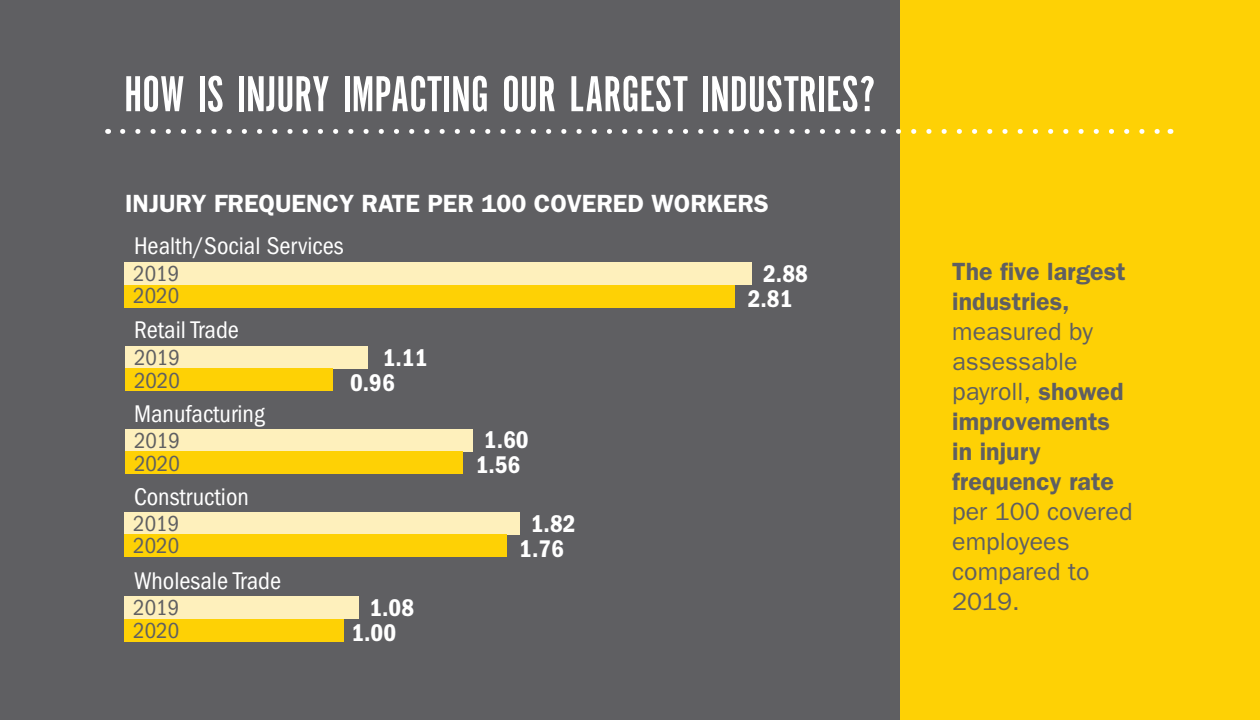
<style>
.page{position:relative;width:1260px;height:720px;background:#fff}
.page>*{position:absolute;margin:0;border:0;box-sizing:border-box;transform-origin:0 0}
.text_info{font:52.5px "Alternate Gothic EF No One";color:#fff}
.text_info-2{font:25px/30px "Franklin Gothic";color:#5f5f62}
.text_charts{font:condensed 25px "Franklin Gothic";color:#fff}
.text_charts-2{font:600 condensed 25px "Franklin Gothic";color:#fff}
.text{font:600 25px "Franklin Gothic";color:#fff}
.text_charts-3{font:condensed 22.5px "Franklin Gothic";color:#5f5f62}
.s1{font-weight:600}
</style>
<div class="page">
<div style="left:0;top:0;width:900px;height:720px;background:#5f5f62"></div>
<svg style="left:124px;top:512px;width:396px;height:45px;background:#fbde5f"></svg>
<svg style="left:124px;top:262px;width:627px;height:45px;background:#fcdf63"></svg>
<svg style="left:124px;top:597px;width:235px;height:44px;background:#f8dc63"></svg>
<svg style="left:125px;top:346px;width:242px;height:45px;background:#f3d865"></svg>
<svg style="left:125px;top:429px;width:347px;height:45px;background:#fbde5f"></svg>
<div style="left:900px;top:0;width:360px;height:720px;background:#fed105"></div>
<svg style="left:123px;top:129px;width:1037px;height:5px"></svg>
<p class="text_info" style="left:124px;top:67px;width:753px">HOW IS INJURY IMPACTING OUR LARGEST INDUSTRIES?</p>
<p class="text" style="left:125px;top:188px;width:645px">INJURY FREQUENCY RATE PER 100 COVERED WORKERS</p>
<p class="text_charts" style="left:134px;top:232px;width:211px">Health/Social Services</p>
<p class="text_charts-3" style="left:133px;top:261px;width:47px">2019</p>
<p class="text_charts-3" style="left:133px;top:283px;width:47px">2020</p>
<p class="text_charts" style="left:134px;top:315px;width:107px">Retail Trade</p>
<p class="text_charts-3" style="left:134px;top:345px;width:47px">2019</p>
<p class="text_charts-3" style="left:134px;top:368px;width:47px">2020</p>
<p class="text_charts" style="left:134px;top:399px;width:132px">Manufacturing</p>
<p class="text_charts-3" style="left:134px;top:428px;width:47px">2019</p>
<p class="text_charts-3" style="left:134px;top:450px;width:47px">2020</p>
<p class="text_charts" style="left:134px;top:483px;width:117px">Construction</p>
<p class="text_charts-3" style="left:133px;top:511px;width:47px">2019</p>
<p class="text_charts-3" style="left:133px;top:533px;width:47px">2020</p>
<p class="text_charts" style="left:134px;top:567px;width:149px">Wholesale Trade</p>
<p class="text_charts-3" style="left:133px;top:595px;width:47px">2019</p>
<p class="text_charts-3" style="left:133px;top:618px;width:47px">2020</p>
<p class="text_charts-2" style="left:383px;top:343px;width:46px">1.11</p>
<p class="text_charts-2" style="left:350px;top:368px;width:46px">0.96</p>
<p class="text_charts-2" style="left:369px;top:593px;width:46px">1.08</p>
<p class="text_charts-2" style="left:351px;top:618px;width:46px">1.00</p>
<p class="text_charts-2" style="left:484px;top:425px;width:46px">1.60</p>
<p class="text_charts-2" style="left:476px;top:450px;width:46px">1.56</p>
<p class="text_charts-2" style="left:531px;top:509px;width:46px">1.82</p>
<p class="text_charts-2" style="left:519px;top:534px;width:46px">1.76</p>
<p class="text_charts-2" style="left:763px;top:259px;width:46px">2.88</p>
<p class="text_charts-2" style="left:748px;top:284px;width:46px">2.81</p>
<p class="text_info-2" style="left:952px;top:256px;width:182px"><span class="s1">The five largest industries, </span>measured by assessable payroll, <span class="s1">showed improvements in injury frequency rate </span>per 100 covered employees compared to<br>2019.</p>
</div>
